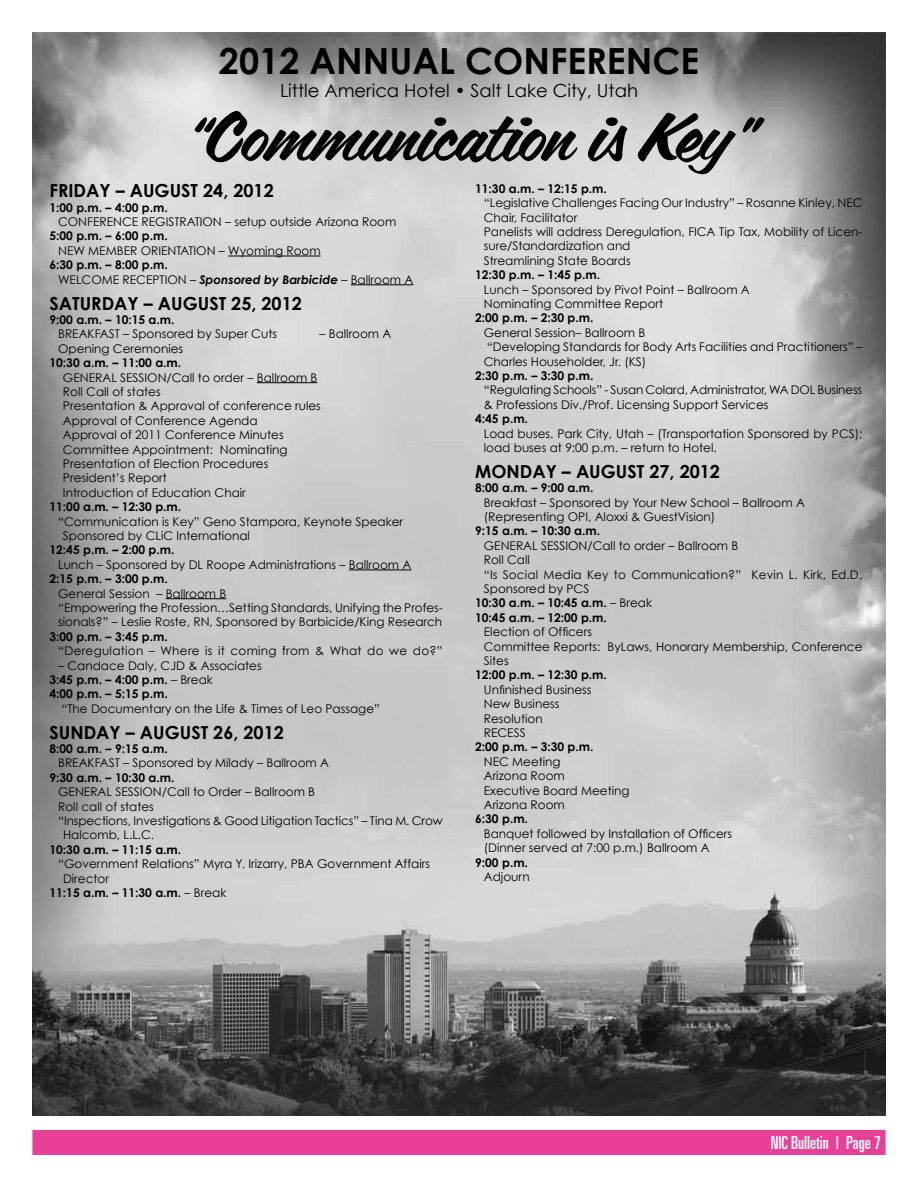
<style>
.page{position:relative;width:918px;height:1188px;background:#fff}
.page>*{position:absolute;margin:0;border:0;box-sizing:border-box;transform-origin:0 0}
.t1{font:67.5px "Coffee Service";color:#000}
.t2{font:700 36px "Century Gothic";color:#000}
.t3{font:700 18px "Century Gothic";color:#000}
.t4{font:18px "Century Gothic";color:#000}
.t5{font:ultra-condensed 18px "Univers";color:#fff}
.t6{font:12px/14.4px "Century Gothic";color:#000}
.t7{font:700 12px/14.4px "Century Gothic";color:#000}
.t8{font:12px "Century Gothic";letter-spacing:.025em;color:#000}
.s1{font-weight:700}
.s2{font-weight:700;font-style:italic}
.s3{font-weight:400}
</style>
<div class="page">
<div style="left:32px;top:1130px;width:854px;height:25px;background:#e64097"></div>
<img style="left:32px;top:32px;width:854px;height:1084px">
<hr style="left:228px;top:256px;width:93px;height:1px;background:#000">
<hr style="left:351px;top:284px;width:62px;height:1px;background:#000">
<hr style="left:257px;top:382px;width:60px;height:1px;background:#000">
<hr style="left:349px;top:570px;width:62px;height:1px;background:#000">
<hr style="left:166px;top:598px;width:60px;height:1px;background:#000">
<h2 class="t2" style="left:219px;top:38px;width:482px">2012 ANNUAL CONFERENCE</h2>
<h3 class="t4" style="left:280px;top:79px;width:360px">Little America Hotel • Salt Lake City, Utah</h3>
<h1 class="t1" style="left:183px;top:92px;width:571px">“Communication is Key”</h1>
<h3 class="t3" style="left:50px;top:179px;width:226px">FRIDAY – August 24, 2012</h3>
<p class="t7" style="left:50px;top:200px;width:120px">1:00 p.m. – 4:00 p.m.</p>
<p class="t6" style="left:58px;top:214px;width:340px">CONFERENCE REGISTRATION – setup outside Arizona Room</p>
<p class="t7" style="left:50px;top:229px;width:120px">5:00 p.m. – 6:00 p.m.</p>
<p class="t6" style="left:58px;top:243px;width:264px">NEW MEMBER ORIENTATION – Wyoming Room</p>
<p class="t6" style="left:58px;top:258px;width:357px;text-indent:-9px"><span class="s1">6:30 p.m. – 8:00 p.m.<br></span>WELCOME RECEPTION – <span class="s2">Sponsored by Barbicide</span> – Ballroom A</p>
<h3 class="t3" style="left:50px;top:292px;width:254px">SATU RDAY – August 25, 2012</h3>
<p class="t7" style="left:50px;top:312px;width:127px">9:00 a.m. – 10:15 a.m.</p>
<p class="t6" style="left:58px;top:327px;width:220px">BREAKFAST – Sponsored by Super Cuts</p>
<p class="t6" style="left:320px;top:327px;width:73px">– Ballroom A</p>
<p class="t6" style="left:58px;top:341px;width:127px">Opening Ceremonies</p>
<p class="t7" style="left:49px;top:355px;width:133px">10:30 a.m. – 11:00 a.m.</p>
<p class="t6" style="left:63px;top:370px;width:259px">GENERAL SESSION/Call to order – Ballroom B Roll Call of states<br>Presentation &amp; Approval of conference rules Approval of Conference Agenda<br>Approval of 2011 Conference Minutes Committee Appointment: Nominating Presentation of Election Procedures President’s Report<br>Introduction of Education Chair</p>
<p class="t7" style="left:49px;top:499px;width:133px">11:00 a.m. – 12:30 p.m.</p>
<p class="t6" style="left:63px;top:514px;width:342px;text-indent:-5px">“Communication is Key” Geno Stampora, Keynote Speaker<br>Sponsored by CLiC International</p>
<p class="t7" style="left:49px;top:543px;width:127px">12:45 p.m. – 2:00 p.m.</p>
<p class="t6" style="left:58px;top:557px;width:355px">Lunch – Sponsored by DL Roope Administrations – Ballroom A</p>
<p class="t7" style="left:49px;top:571px;width:120px">2:15 p.m. – 3:00 p.m.</p>
<p class="t6" style="left:58px;top:586px;width:386px">General Session – Ballroom B<br>“Empowering the Profession…Setting Standards, Unifying the Profes&shy;sionals?” – Leslie Roste, RN, Sponsored by Barbicide/King Research</p>
<p class="t7" style="left:49px;top:629px;width:120px">3:00 p.m. – 3:45 p.m.</p>
<p class="t8" style="left:58px;top:644px;width:386px">“Deregulation – Where is it coming from &amp; What do we do?”</p>
<p class="t7" style="left:49px;top:658px;width:214px;text-indent:9px"><span class="s3">– Candace Daly, CJD &amp; Associates<br></span>3:45 p.m. – 4:00 p.m. <span class="s3">– Break<br></span>4:00 p.m. – 5:15 p.m.</p>
<p class="t6" style="left:61px;top:701px;width:320px">“The Documentary on the Life &amp; Times of Leo Passage”</p>
<h3 class="t3" style="left:50px;top:721px;width:236px">SU NDAY – August 26, 2012</h3>
<p class="t7" style="left:50px;top:741px;width:120px">8:00 a.m. – 9:15 a.m.</p>
<p class="t6" style="left:58px;top:756px;width:272px">BREAKFAST – Sponsored by Milady – Ballroom A</p>
<p class="t7" style="left:50px;top:770px;width:127px">9:30 a.m. – 10:30 a.m.</p>
<p class="t6" style="left:58px;top:785px;width:259px">GENERAL SESSION/Call to Order – Ballroom B</p>
<p class="t6" style="left:58px;top:799px;width:97px">Roll call of states</p>
<p class="t6" style="left:58px;top:813px;width:386px">“Inspections, Investigations &amp; Good Litigation Tactics” – Tina M. Crow</p>
<p class="t6" style="left:63px;top:828px;width:93px">Halcomb, L.L.C.</p>
<p class="t7" style="left:50px;top:842px;width:133px">10:30 a.m. – 11:15 a.m.</p>
<p class="t6" style="left:58px;top:857px;width:373px">“Government Relations” Myra Y. Irizarry, PBA Government Affairs</p>
<p class="t6" style="left:63px;top:871px;width:47px">Director</p>
<p class="t7" style="left:50px;top:885px;width:178px">11:15 a.m. – 11:30 a.m. <span class="s3">– Break</span></p>
<p class="t7" style="left:475px;top:181px;width:133px">11:30 a.m. – 12:15 p.m.</p>
<p class="t6" style="left:484px;top:195px;width:380px">“Legislative Challenges Facing Our Industry” – Rosanne Kinley, NEC Chair, Facilitator<br>Panelists will address Deregulation, FICA Tip Tax, Mobility of Licen&shy;sure/Standardization and<br>Streamlining State Boards</p>
<p class="t7" style="left:475px;top:267px;width:127px">12:30 p.m. – 1:45 p.m.</p>
<p class="t6" style="left:484px;top:282px;width:268px">Lunch – Sponsored by Pivot Point – Ballroom A<br>Nominating Committee Report</p>
<p class="t7" style="left:475px;top:311px;width:120px">2:00 p.m. – 2:30 p.m.</p>
<p class="t6" style="left:484px;top:325px;width:380px">General Session– Ballroom B<br>“Developing Standards for Body Arts Facilities and Practitioners” –<br>Charles Householder, Jr. (KS)</p>
<p class="t7" style="left:475px;top:368px;width:120px">2:30 p.m. – 3:30 p.m.</p>
<p class="t6" style="left:484px;top:383px;width:380px">“Regulating Schools” - Susan Colard, Administrator, WA DOL Business &amp; Professions Div./Prof. Licensing Support Services</p>
<p class="t7" style="left:475px;top:411px;width:54px">4:45 p.m.</p>
<p class="t6" style="left:484px;top:426px;width:380px">Load buses. Park City, Utah – (Transportation Sponsored by PCS); load buses at 9:00 p.m. – return to Hotel.</p>
<h3 class="t3" style="left:475px;top:460px;width:246px">MONDAY – August 27, 2012</h3>
<p class="t7" style="left:475px;top:480px;width:120px">8:00 a.m. – 9:00 a.m.</p>
<p class="t6" style="left:484px;top:495px;width:323px">Breakfast – Sponsored by Your New School – Ballroom A (Representing OPI, Aloxxi &amp; GuestVision)</p>
<p class="t7" style="left:475px;top:524px;width:127px">9:15 a.m. – 10:30 a.m.</p>
<p class="t6" style="left:484px;top:538px;width:256px">GENERAL SESSION/Call to order – Ballroom B</p>
<p class="t6" style="left:484px;top:553px;width:48px">Roll Call</p>
<p class="t6" style="left:484px;top:567px;width:380px">“Is Social Media Key to Communication?” Kevin L. Kirk, Ed.D.</p>
<p class="t6" style="left:484px;top:581px;width:107px">Sponsored by PCS</p>
<p class="t7" style="left:475px;top:596px;width:178px">10:30 a.m. – 10:45 a.m. <span class="s3">– Break</span></p>
<p class="t7" style="left:475px;top:610px;width:133px">10:45 a.m. – 12:00 p.m.</p>
<p class="t6" style="left:484px;top:625px;width:380px">Election of Officers<br>Committee Reports: ByLaws, Honorary Membership, Conference<br>Sites</p>
<p class="t7" style="left:475px;top:668px;width:133px">12:00 p.m. – 12:30 p.m.</p>
<p class="t6" style="left:484px;top:682px;width:109px">Unfinished Business<br>New Business<br>Resolution<br>RECESS</p>
<p class="t7" style="left:475px;top:740px;width:120px">2:00 p.m. – 3:30 p.m.</p>
<p class="t6" style="left:484px;top:754px;width:147px">NEC Meeting<br>Arizona Room<br>Executive Board Meeting<br>Arizona Room</p>
<p class="t7" style="left:475px;top:812px;width:54px">6:30 p.m.</p>
<p class="t6" style="left:484px;top:826px;width:250px">Banquet followed by Installation of Officers (Dinner served at 7:00 p.m.) Ballroom A</p>
<p class="t7" style="left:475px;top:855px;width:54px">9:00 p.m.</p>
<p class="t6" style="left:484px;top:869px;width:47px">Adjourn</p>
<h3 class="t5" style="left:771px;top:1133px;width:112px">NIC Bulletin | Page 7</h3>
</div>
